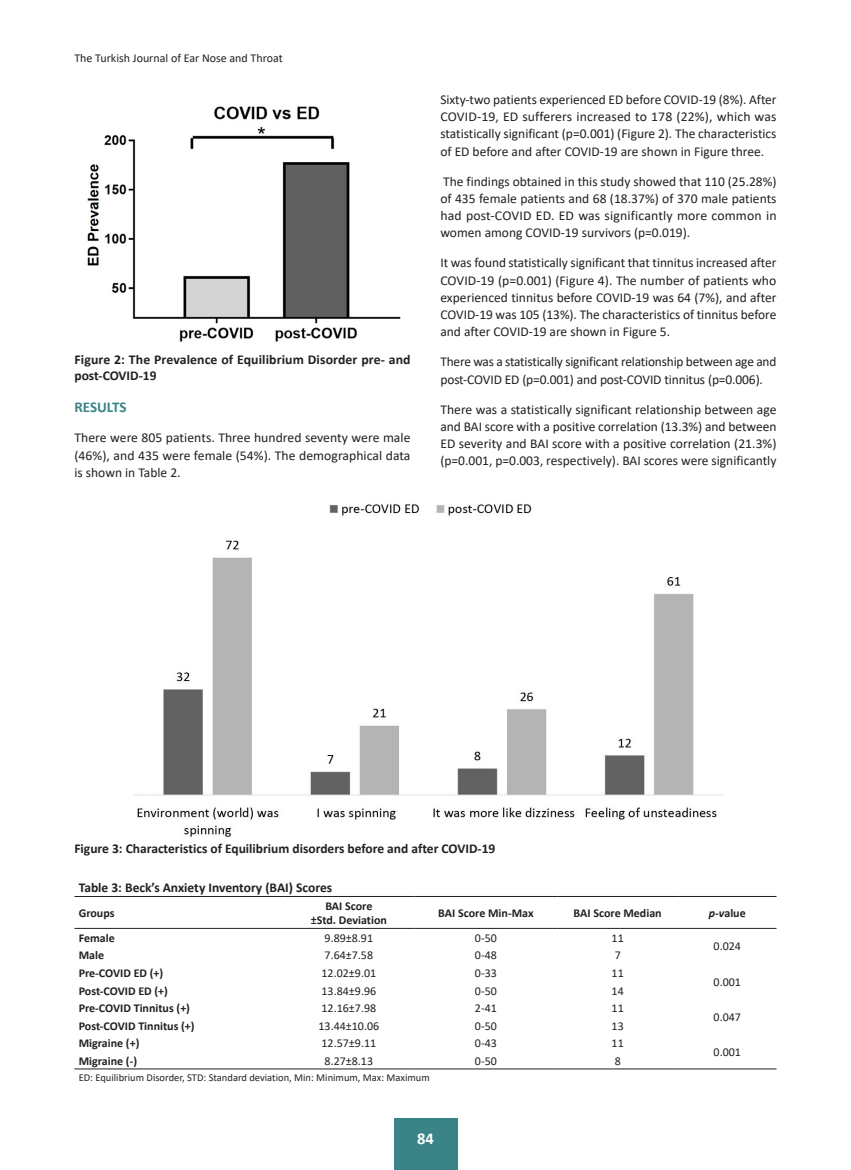
<style>
.page{position:relative;width:851px;height:1170px;background:#fff}
.page>*{position:absolute;margin:0;border:0;box-sizing:border-box;transform-origin:0 0}
.t1{font:700 16.5px "Calibri";color:#fff}
.Ana_baslık{font:700 15px "Calibri";color:#3a8487}
.Ana_metin{font:13.5px/17.2px "Calibri";color:#231f20;text-align:justify}
.Ana_metin-2{font:700 13.5px/16.2px "Calibri";color:#231f20}
.baslik_T{font:700 13.5px "Calibri";color:#231f20}
.ara_metin_T{font:12px "Calibri";color:#231f20}
.ara_metin_T-2{font:700 12px "Calibri";color:#231f20}
.ara_baslik_T{font:700 12px "Calibri";color:#231f20}
.alt_metin_T{font:10.5px "Calibri";color:#231f20}
.s1{font-style:italic}
</style>
<div class="page">
<div style="left:393px;top:1118px;width:64px;height:51px;background:#3a8487"></div>
<img style="left:87px;top:106px;width:314px;height:236px">
<img style="left:134px;top:504px;width:589px;height:333px">
<hr style="left:74px;top:896px;width:209px;height:1px;background:#231f20">
<hr style="left:283px;top:896px;width:131px;height:1px;background:#231f20">
<hr style="left:414px;top:896px;width:143px;height:1px;background:#231f20">
<hr style="left:557px;top:896px;width:121px;height:1px;background:#231f20">
<hr style="left:678px;top:896px;width:98px;height:1px;background:#231f20">
<hr style="left:74px;top:927px;width:209px;height:1px;background:#231f20">
<hr style="left:283px;top:927px;width:131px;height:1px;background:#231f20">
<hr style="left:414px;top:927px;width:143px;height:1px;background:#231f20">
<hr style="left:557px;top:927px;width:121px;height:1px;background:#231f20">
<hr style="left:678px;top:927px;width:98px;height:1px;background:#231f20">
<hr style="left:74px;top:1068px;width:209px;height:1px;background:#231f20">
<hr style="left:283px;top:1068px;width:131px;height:1px;background:#231f20">
<hr style="left:414px;top:1068px;width:143px;height:1px;background:#231f20">
<hr style="left:557px;top:1068px;width:121px;height:1px;background:#231f20">
<hr style="left:678px;top:1068px;width:98px;height:1px;background:#231f20">
<p class="ara_metin_T" style="left:74px;top:50px;width:210px">The Turkish Journal of Ear Nose and Throat</p>
<p class="Ana_metin-2" style="left:74px;top:351px;width:337px">Figure 2: The Prevalence of Equilibrium Disorder pre- and post-COVID-19</p>
<p class="Ana_baslık" style="left:74px;top:396px;width:54px">RESULTS</p>
<p class="Ana_metin" style="left:74px;top:429px;width:337px">There were 805 patients. Three hundred seventy were male (46%), and 435 were female (54%). The demographical data is shown in Table 2.</p>
<p class="Ana_metin" style="left:440px;top:90px;width:337px">Sixty-two patients experienced ED before COVID-19 (8%). After COVID-19, ED sufferers increased to 178 (22%), which was statistically significant (p=0.001) (Figure 2). The characteristics of ED before and after COVID-19 are shown in Figure three.</p>
<p class="Ana_metin" style="left:440px;top:172px;width:337px">The findings obtained in this study showed that 110 (25.28%) of 435 female patients and 68 (18.37%) of 370 male patients had post-COVID ED. ED was significantly more common in women among COVID-19 survivors (p=0.019).</p>
<p class="Ana_metin" style="left:440px;top:254px;width:337px">It was found statistically significant that tinnitus increased after COVID-19 (p=0.001) (Figure 4). The number of patients who experienced tinnitus before COVID-19 was 64 (7%), and after COVID-19 was 105 (13%). The characteristics of tinnitus before and after COVID-19 are shown in Figure 5.</p>
<p class="Ana_metin" style="left:440px;top:353px;width:337px">There was a statistically significant relationship between age and post-COVID ED (p=0.001) and post-COVID tinnitus (p=0.006).</p>
<p class="Ana_metin" style="left:440px;top:400px;width:337px">There was a statistically significant relationship between age and BAI score with a positive correlation (13.3%) and between ED severity and BAI score with a positive correlation (21.3%) (p=0.001, p=0.003, respectively). BAI scores were significantly</p>
<p class="Ana_metin-2" style="left:74px;top:840px;width:422px">Figure 3: Characteristics of Equilibrium disorders before and after COVID-19</p>
<p class="baslik_T" style="left:79px;top:878px;width:255px">Table 3: Beck’s Anxiety Inventory (BAI) Scores</p>
<p class="ara_baslik_T" style="left:79px;top:904px;width:37px">Groups</p>
<p class="ara_baslik_T" style="left:325px;top:897px;width:49px">BAI Score</p>
<p class="ara_baslik_T" style="left:311px;top:911px;width:78px">±Std. Deviation</p>
<p class="ara_baslik_T" style="left:438px;top:904px;width:97px">BAI Score Min-Max</p>
<p class="ara_baslik_T" style="left:573px;top:904px;width:90px">BAI Score Median</p>
<p class="ara_baslik_T" style="left:708px;top:904px;width:38px"><span class="s1">p-v</span>alue</p>
<p class="ara_metin_T-2" style="left:79px;top:929px;width:38px">Female</p>
<p class="ara_metin_T" style="left:324px;top:929px;width:50px">9.89±8.91</p>
<p class="ara_metin_T" style="left:475px;top:929px;width:23px">0-50</p>
<p class="ara_metin_T" style="left:611px;top:929px;width:14px">11</p>
<p class="ara_metin_T-2" style="left:79px;top:946px;width:27px">Male</p>
<p class="ara_metin_T" style="left:324px;top:946px;width:50px">7.64±7.58</p>
<p class="ara_metin_T" style="left:475px;top:946px;width:23px">0-48</p>
<p class="ara_metin_T" style="left:614px;top:946px;width:8px">7</p>
<p class="ara_metin_T-2" style="left:79px;top:964px;width:86px">Pre-COVID ED (+)</p>
<p class="ara_metin_T" style="left:321px;top:964px;width:56px">12.02±9.01</p>
<p class="ara_metin_T" style="left:475px;top:964px;width:23px">0-33</p>
<p class="ara_metin_T" style="left:611px;top:964px;width:14px">11</p>
<p class="ara_metin_T-2" style="left:79px;top:982px;width:91px">Post-COVID ED (+)</p>
<p class="ara_metin_T" style="left:321px;top:982px;width:56px">13.84±9.96</p>
<p class="ara_metin_T" style="left:475px;top:982px;width:23px">0-50</p>
<p class="ara_metin_T" style="left:611px;top:982px;width:14px">14</p>
<p class="ara_metin_T-2" style="left:79px;top:999px;width:113px">Pre-COVID Tinnitus (+)</p>
<p class="ara_metin_T" style="left:321px;top:999px;width:56px">12.16±7.98</p>
<p class="ara_metin_T" style="left:475px;top:999px;width:23px">2-41</p>
<p class="ara_metin_T" style="left:611px;top:999px;width:14px">11</p>
<p class="ara_metin_T-2" style="left:79px;top:1017px;width:117px">Post-COVID Tinnitus (+)</p>
<p class="ara_metin_T" style="left:318px;top:1017px;width:62px">13.44±10.06</p>
<p class="ara_metin_T" style="left:475px;top:1017px;width:23px">0-50</p>
<p class="ara_metin_T" style="left:611px;top:1017px;width:14px">13</p>
<p class="ara_metin_T-2" style="left:79px;top:1034px;width:62px">Migraine (+)</p>
<p class="ara_metin_T" style="left:321px;top:1034px;width:56px">12.57±9.11</p>
<p class="ara_metin_T" style="left:475px;top:1034px;width:23px">0-43</p>
<p class="ara_metin_T" style="left:611px;top:1034px;width:14px">11</p>
<p class="ara_metin_T-2" style="left:79px;top:1052px;width:60px">Migraine (-)</p>
<p class="ara_metin_T" style="left:324px;top:1052px;width:50px">8.27±8.13</p>
<p class="ara_metin_T" style="left:475px;top:1052px;width:23px">0-50</p>
<p class="ara_metin_T" style="left:614px;top:1052px;width:8px">8</p>
<p class="alt_metin_T" style="left:79px;top:1070px;width:352px">ED: Equilibrium Disorder, STD: Standard deviation, Min: Minimum, Max: Maximum</p>
<p class="t1" style="left:417px;top:1126px;width:18px">84</p>
<p class="ara_metin_T" style="left:713px;top:938px;width:29px">0.024</p>
<p class="ara_metin_T" style="left:713px;top:973px;width:29px">0.001</p>
<p class="ara_metin_T" style="left:713px;top:1008px;width:29px">0.047</p>
<p class="ara_metin_T" style="left:713px;top:1043px;width:29px">0.001</p>
</div>
